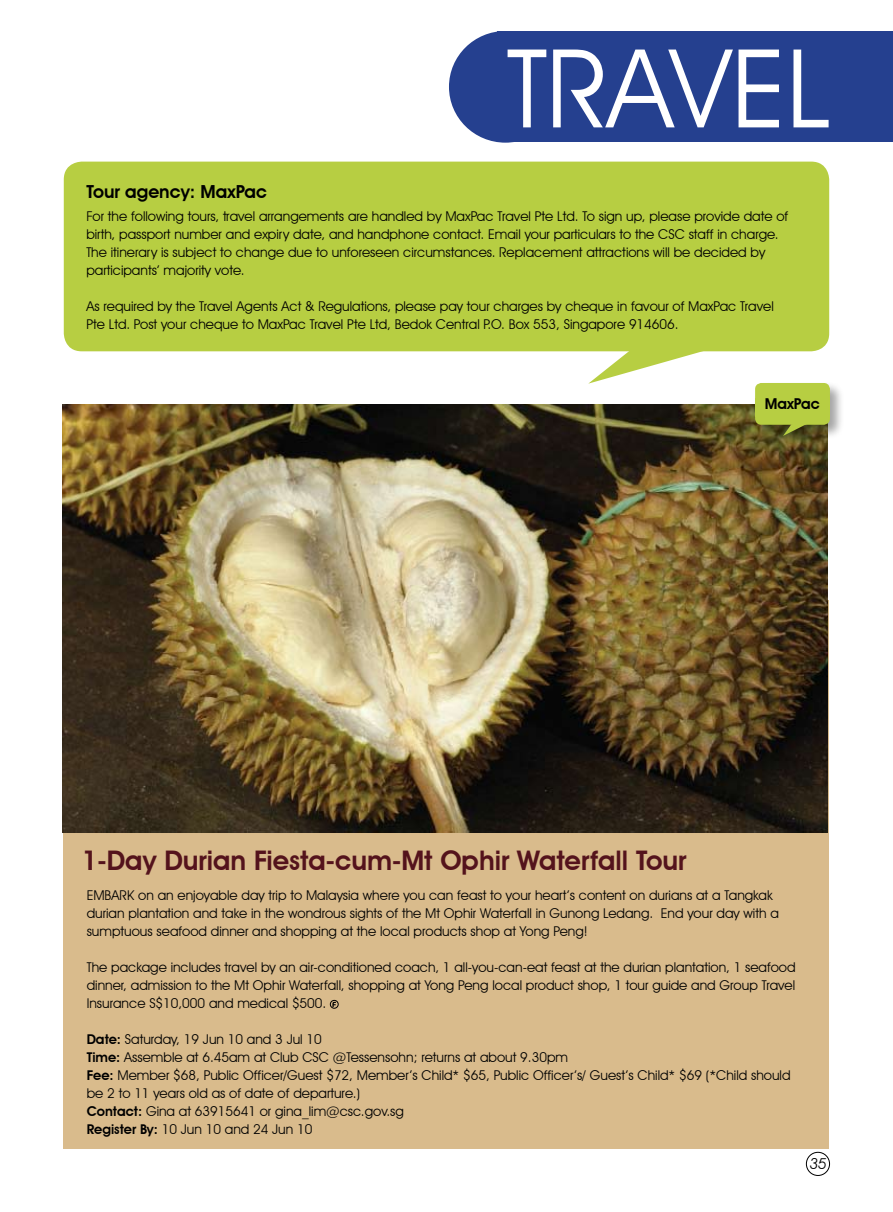
<style>
.page{position:relative;width:893px;height:1212px;background:#fff}
.page>*{position:absolute;margin:0;border:0;box-sizing:border-box;transform-origin:0 0}
.t1{font:109.5px "Avant Garde IT Cby BT";color:#fff}
.t2{font:600 27px "Avant Garde IT Cby BT";color:#54131c}
.t3{font:600 18px "Avant Garde IT Cby BT";color:#000}
.t4{font:600 15px "Avant Garde IT Cby BT";color:#000}
.t5{font:italic 15px "Avant Garde IT Cby BT";color:#000}
.t6{font:13.5px/18px "Avant Garde IT Cby BT";color:#000}
.s1{font-weight:600}
</style>
<div class="page">
<div style="left:806px;top:1152px;width:24px;height:24px;border:1px solid #000;border-radius:50%"></div>
<div style="left:497px;top:31px;width:396px;height:111px;background:#25408f"></div>
<div style="left:449px;top:31px;width:113px;height:112px;background:#25408f;border-radius:50%"></div>
<div style="left:64px;top:162px;width:765px;height:189px;background:#b7ce42;border-radius:18px"></div>
<svg style="left:588px;top:351px;width:150px;height:33px"></svg>
<div style="left:64px;top:600px;width:765px;height:548px;background:#d9bb8c"></div>
<svg style="left:332px;top:1002px;width:4px;height:4px"></svg>
<div style="left:330px;top:1000px;width:8px;height:8px;border:1px solid #000;border-radius:50%"></div>
<img style="left:63px;top:404px;width:765px;height:428px">
<div style="left:753px;top:381px;width:106px;height:76px;background:#000;opacity:.35"></div>
<div style="left:755px;top:383px;width:75px;height:42px;background:#b7ce42;border-radius:6px"></div>
<svg style="left:783px;top:424px;width:29px;height:12px"></svg>
<h1 class="t1" style="left:507px;top:22px;width:326px">TRAVEL</h1>
<h3 class="t3" style="left:86px;top:181px;width:182px">Tour agency: MaxPac</h3>
<p class="t6" style="left:86px;top:207px;width:703px">For the following tours, travel arrangements are handled by MaxPac Travel Pte Ltd. To sign up, please provide date of birth, passport number and expiry date, and handphone contact. Email your particulars to the CSC staff in charge.<br>The itinerary is subject to change due to unforeseen circumstances. Replacement attractions will be decided by participants’ majority vote.</p>
<p class="t6" style="left:86px;top:297px;width:689px">As required by the Travel Agents Act &amp; Regulations, please pay tour charges by cheque in favour of MaxPac Travel<br>Pte Ltd. Post your cheque to MaxPac Travel Pte Ltd, Bedok Central P.O. Box 553, Singapore 914606.</p>
<p class="t4" style="left:765px;top:395px;width:57px">MaxPac</p>
<h2 class="t2" style="left:82px;top:844px;width:606px">1-Day Durian Fiesta-cum-Mt Ophir Waterfall Tour</h2>
<p class="t6" style="left:87px;top:886px;width:694px">EMBARK on an enjoyable day trip to Malaysia where you can feast to your heart’s content on durians at a Tangkak durian plantation and take in the wondrous sights of the Mt Ophir Waterfall in Gunong Ledang. End your day with a sumptuous seafood dinner and shopping at the local products shop at Yong Peng!</p>
<p class="t6" style="left:87px;top:958px;width:710px;text-align:justify">The package includes travel by an air-conditioned coach, 1 all-you-can-eat feast at the durian plantation, 1 seafood dinner, admission to the Mt Ophir Waterfall, shopping at Yong Peng local product shop, 1 tour guide and Group Travel Insurance S$10,000 and medical $500.</p>
<p class="t6" style="left:87px;top:1030px;width:705px"><span class="s1">Date:</span> Saturday, 19 Jun 10 and 3 Jul 10<br><span class="s1">Time:</span> Assemble at 6.45am at Club CSC @Tessensohn; returns at about 9.30pm<br><span class="s1">Fee:</span> Member $68, Public Officer/Guest $72, Member’s Child* $65, Public Officer’s/ Guest’s Child* $69 (*Child should be 2 to 11 years old as of date of departure.)<br><span class="s1">Contact:</span> Gina at 63915641 or gina_lim@csc.gov.sg<br><span class="s1">Register By:</span> 10 Jun 10 and 24 Jun 10</p>
<p class="t5" style="left:810px;top:1155px;width:18px">35</p>
</div>
